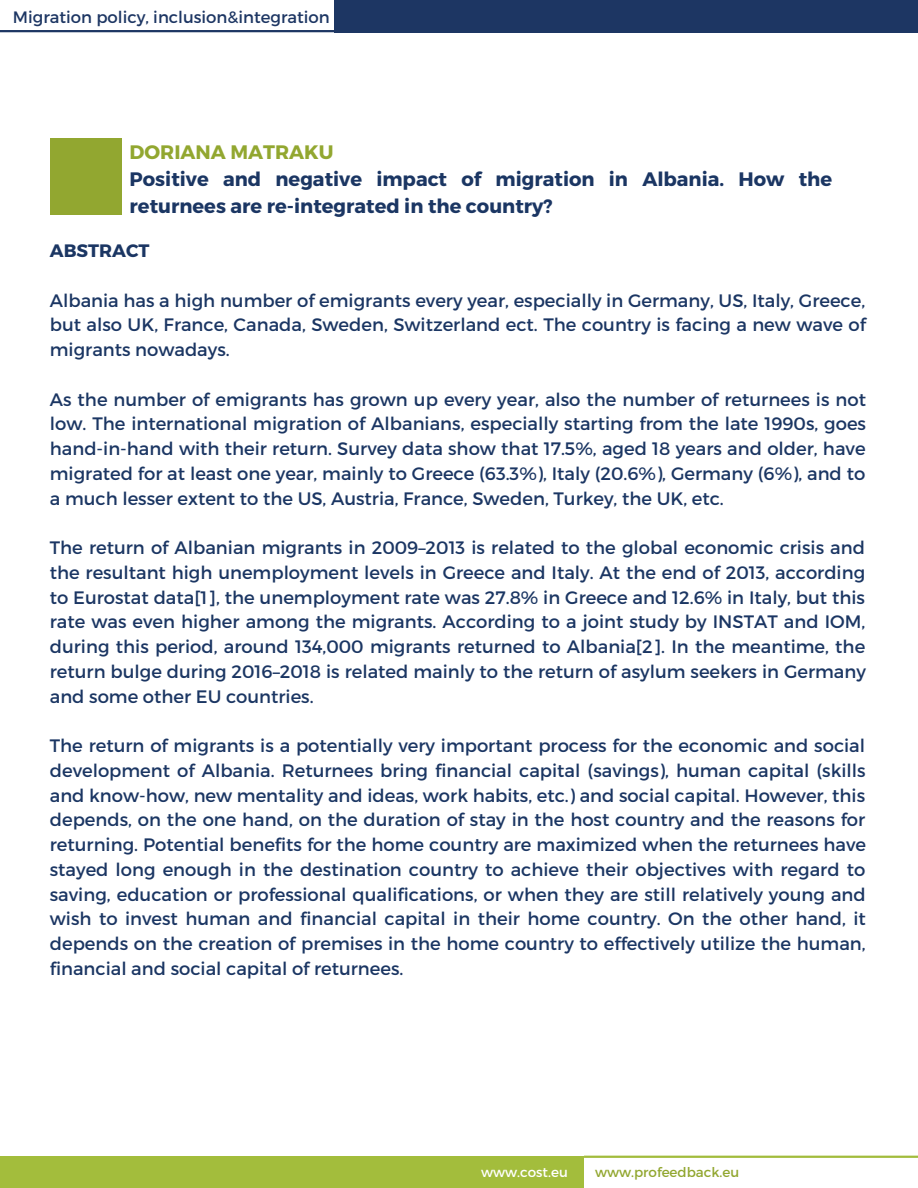
<style>
.page{position:relative;width:918px;height:1188px;background:#fff}
.page>*{position:absolute;margin:0;border:0;box-sizing:border-box;transform-origin:0 0}
.t1{font:700 19.5px/27px "Montserrat";color:#1b3663}
.t2{font:700 19.5px "Montserrat";color:#92a730}
.t3{font:18px/24.8px "Montserrat";color:#1b3663;text-align:justify}
.t4{font:700 18px "Montserrat";color:#1b3663}
.t5{font:16.5px "Montserrat";color:#1d3663}
.t6{font:13.5px "Montserrat";color:#92a730}
.t7{font:13.5px "Montserrat";color:#fff}
</style>
<div class="page">
<div style="left:0;top:1156px;width:584px;height:32px;background:#a3bd3c"></div>
<hr style="left:584px;top:1156px;width:334px;height:2px;background:#a2bc3c">
<div style="left:334px;top:0;width:584px;height:33px;background:#1d3663"></div>
<hr style="left:0;top:30px;width:358px;height:2px;background:#1d3663">
<div style="left:50px;top:138px;width:72px;height:77px;background:#92a730"></div>
<p class="t5" style="left:13px;top:6px;width:318px">Migration policy, inclusion&amp;integration</p>
<p class="t2" style="left:130px;top:139px;width:205px">DORIANA MATRAKU</p>
<p class="t1" style="left:130px;top:165px;width:704px">Positive and negative impact of migration in Albania. How the returnees are re-integrated in the country?</p>
<p class="t4" style="left:50px;top:239px;width:101px">ABSTRACT</p>
<p class="t3" style="left:50px;top:287px;width:818px">Albania has a high number of emigrants every year, especially in Germany, US, Italy, Greece, but also UK, France, Canada, Sweden, Switzerland ect. The country is facing a new wave of migrants nowadays.</p>
<p class="t3" style="left:50px;top:386px;width:818px">As the number of emigrants has grown up every year, also the number of returnees is not low. The international migration of Albanians, especially starting from the late 1990s, goes hand-in-hand with their return. Survey data show that 17.5%, aged 18 years and older, have migrated for at least one year, mainly to Greece (63.3%), Italy (20.6%), Germany (6%), and to a much lesser extent to the US, Austria, France, Sweden, Turkey, the UK, etc.</p>
<p class="t3" style="left:50px;top:534px;width:818px">The return of Albanian migrants in 2009–2013 is related to the global economic crisis and the resultant high unemployment levels in Greece and Italy. At the end of 2013, according to Eurostat data[1], the unemployment rate was 27.8% in Greece and 12.6% in Italy, but this rate was even higher among the migrants. According to a joint study by INSTAT and IOM, during this period, around 134,000 migrants returned to Albania[2]. In the meantime, the return bulge during 2016–2018 is related mainly to the return of asylum seekers in Germany and some other EU countries.</p>
<p class="t3" style="left:50px;top:732px;width:818px">The return of migrants is a potentially very important process for the economic and social development of Albania. Returnees bring financial capital (savings), human capital (skills and know-how, new mentality and ideas, work habits, etc.) and social capital. However, this depends, on the one hand, on the duration of stay in the host country and the reasons for returning. Potential benefits for the home country are maximized when the returnees have stayed long enough in the destination country to achieve their objectives with regard to saving, education or professional qualifications, or when they are still relatively young and wish to invest human and financial capital in their home country. On the other hand, it depends on the creation of premises in the home country to effectively utilize the human, financial and social capital of returnees.</p>
<p class="t7" style="left:481px;top:1164px;width:88px">www.cost.eu</p>
<p class="t6" style="left:595px;top:1164px;width:146px">www.profeedback.eu</p>
</div>
